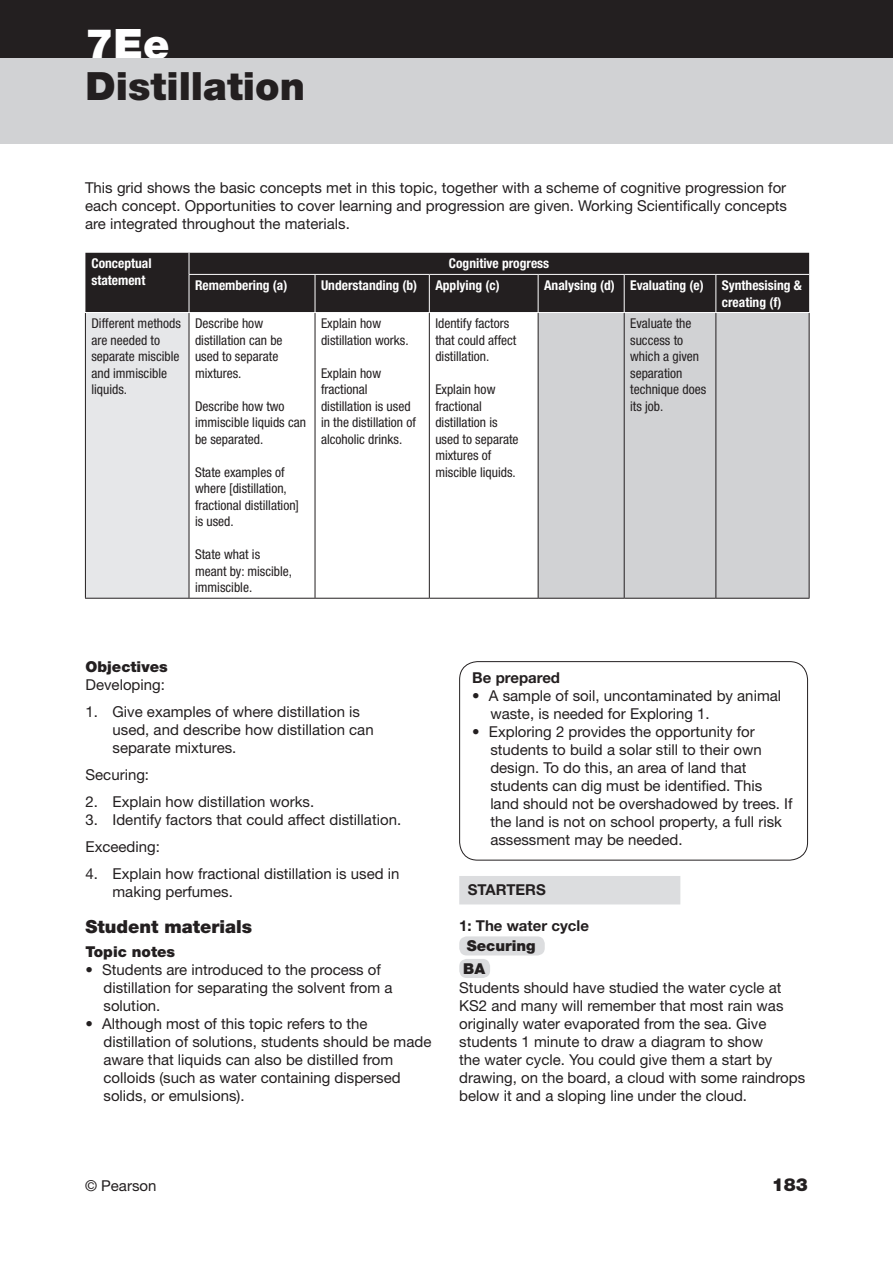
<style>
.page{position:relative;width:893px;height:1263px;background:#fff}
.page>*{position:absolute;margin:0;border:0;box-sizing:border-box;transform-origin:0 0}
.t1{font:900 42px "Helvetica Neue LT Pro";color:#fff}
.t2{font:900 39px "Helvetica Neue LT Pro";color:#231f20}
.t3{font:900 18px "Helvetica Neue LT Pro";color:#231f20}
.t4{font:15px/18px "Helvetica Neue LT Pro";color:#231f20}
.t5{font:700 15px "Helvetica Neue LT Pro";color:#231f20}
.t6{font:900 15px/23.2px "Helvetica Neue LT Pro";color:#231f20}
.t7{font:condensed 13.5px/16.5px "Helvetica Neue LT Pro";color:#231f20}
.t8{font:700 condensed 13.5px/16.5px "Helvetica Neue LT Pro";color:#fff}
</style>
<div class="page">
<div style="left:85px;top:313px;width:104px;height:285px;background:#e6e7e9"></div>
<div style="left:539px;top:313px;width:270px;height:285px;background:#d1d2d4"></div>
<hr style="left:85px;top:313px;width:1px;height:285px;background:#231f20">
<hr style="left:189px;top:313px;width:1px;height:285px;background:#231f20">
<hr style="left:315px;top:313px;width:1px;height:285px;background:#231f20">
<hr style="left:429px;top:313px;width:1px;height:285px;background:#231f20">
<hr style="left:538px;top:313px;width:1px;height:285px;background:#231f20">
<hr style="left:624px;top:313px;width:1px;height:285px;background:#231f20">
<hr style="left:715px;top:313px;width:1px;height:285px;background:#231f20">
<hr style="left:809px;top:313px;width:1px;height:285px;background:#231f20">
<hr style="left:85px;top:598px;width:104px;height:1px;background:#231f20">
<hr style="left:189px;top:598px;width:126px;height:1px;background:#231f20">
<hr style="left:315px;top:598px;width:114px;height:1px;background:#231f20">
<hr style="left:429px;top:598px;width:109px;height:1px;background:#231f20">
<hr style="left:538px;top:598px;width:86px;height:1px;background:#231f20">
<hr style="left:624px;top:598px;width:92px;height:1px;background:#231f20">
<hr style="left:716px;top:598px;width:93px;height:1px;background:#231f20">
<div style="left:85px;top:253px;width:724px;height:59px;background:#231f20"></div>
<hr style="left:189px;top:274px;width:126px;height:1px;background:#fff">
<hr style="left:189px;top:275px;width:1px;height:37px;background:#fff">
<hr style="left:315px;top:274px;width:114px;height:1px;background:#fff">
<hr style="left:315px;top:275px;width:1px;height:37px;background:#fff">
<hr style="left:429px;top:274px;width:109px;height:1px;background:#fff">
<hr style="left:429px;top:275px;width:1px;height:37px;background:#fff">
<hr style="left:538px;top:274px;width:86px;height:1px;background:#fff">
<hr style="left:538px;top:275px;width:1px;height:37px;background:#fff">
<hr style="left:624px;top:274px;width:92px;height:1px;background:#fff">
<hr style="left:624px;top:275px;width:1px;height:37px;background:#fff">
<hr style="left:716px;top:274px;width:93px;height:1px;background:#fff">
<hr style="left:715px;top:275px;width:1px;height:37px;background:#fff">
<div style="left:0;top:0;width:893px;height:59px;background:#231f20"></div>
<div style="left:0;top:58px;width:893px;height:86px;background:#d1d2d4"></div>
<div style="left:459px;top:876px;width:221px;height:28px;background:#dcdddf"></div>
<div style="left:459px;top:936px;width:86px;height:19px;background:#dcdddf;border-radius:8px"></div>
<div style="left:459px;top:959px;width:31px;height:19px;background:#dcdddf;border-radius:8px"></div>
<div style="left:459px;top:661px;width:349px;height:199px;border:1px solid #231f20;border-radius:18px"></div>
<h1 class="t1" style="left:86px;top:18px;width:86px">7Ee</h1>
<h2 class="t2" style="left:86px;top:62px;width:221px">Distillation</h2>
<p class="t4" style="left:85px;top:178px;width:704px;text-align:justify">This grid shows the basic concepts met in this topic, together with a scheme of cognitive progression for each concept. Opportunities to cover learning and progression are given. Working Scientifically concepts are integrated throughout the materials.</p>
<p class="t8" style="left:91px;top:255px;width:62px">Conceptual statement</p>
<p class="t8" style="left:449px;top:255px;width:102px">Cognitive progress</p>
<p class="t8" style="left:195px;top:277px;width:94px">Remembering (a)</p>
<p class="t8" style="left:321px;top:277px;width:98px">Understanding (b)</p>
<p class="t8" style="left:435px;top:277px;width:66px">Applying (c)</p>
<p class="t8" style="left:544px;top:277px;width:161px">Analysing (d) Evaluating (e)</p>
<p class="t8" style="left:722px;top:277px;width:81px">Synthesising &amp; creating (f)</p>
<p class="t7" style="left:91px;top:315px;width:91px">Different methods are needed to separate miscible and immiscible liquids.</p>
<p class="t7" style="left:195px;top:315px;width:89px">Describe how distillation can be used to separate mixtures.</p>
<p class="t7" style="left:195px;top:397px;width:112px">Describe how two immiscible liquids can be separated.</p>
<p class="t7" style="left:195px;top:463px;width:106px">State examples of where [distillation, fractional distillation] is used.</p>
<p class="t7" style="left:195px;top:546px;width:99px">State what is meant by: miscible, immiscible.</p>
<p class="t7" style="left:321px;top:315px;width:89px">Explain how distillation works.</p>
<p class="t7" style="left:321px;top:364px;width:96px">Explain how fractional distillation is used in the distillation of alcoholic drinks.</p>
<p class="t7" style="left:435px;top:315px;width:83px">Identify factors that could affect distillation.</p>
<p class="t7" style="left:435px;top:381px;width:85px">Explain how fractional distillation is used to separate mixtures of miscible liquids.</p>
<p class="t7" style="left:630px;top:315px;width:77px">Evaluate the success to which a given separation technique does its job.</p>
<p class="t6" style="left:86px;top:655px;width:84px">Objectives</p>
<p class="t4" style="left:86px;top:675px;width:81px">Developing:</p>
<p class="t4" style="left:113px;top:702px;width:263px;text-indent:-27px">1. Give examples of where distillation is used, and describe how distillation can separate mixtures.</p>
<p class="t4" style="left:86px;top:765px;width:65px">Securing:</p>
<p class="t4" style="left:86px;top:792px;width:230px">2. Explain how distillation works.</p>
<p class="t4" style="left:86px;top:806px;width:317px;line-height:27px">3. Identify factors that could affect distillation.<br>Exceeding:</p>
<p class="t4" style="left:113px;top:864px;width:288px;text-indent:-27px">4. Explain how fractional distillation is used in making perfumes.</p>
<p class="t3" style="left:86px;top:916px;width:168px">Student materials</p>
<p class="t6" style="left:86px;top:940px;width:91px">Topic notes</p>
<p class="t4" style="left:104px;top:960px;width:290px;text-indent:-18px">• Students are introduced to the process of distillation for separating the solvent from a solution.</p>
<p class="t4" style="left:104px;top:1014px;width:329px;text-indent:-18px">• Although most of this topic refers to the distillation of solutions, students should be made aware that liquids can also be distilled from colloids (such as water containing dispersed solids, or emulsions).</p>
<p class="t5" style="left:472px;top:668px;width:89px">Be prepared</p>
<p class="t4" style="left:490px;top:686px;width:292px;text-indent:-18px">• A sample of soil, uncontaminated by animal waste, is needed for Exploring 1.</p>
<p class="t4" style="left:490px;top:722px;width:304px;text-indent:-18px">• Exploring 2 provides the opportunity for students to build a solar still to their own design. To do this, an area of land that students can dig must be identified. This land should not be overshadowed by trees. If the land is not on school property, a full risk assessment may be needed.</p>
<p class="t5" style="left:468px;top:881px;width:80px">STARTERS</p>
<p class="t5" style="left:459px;top:917px;width:131px">1: The water cycle</p>
<p class="t6" style="left:463px;top:933px;width:74px">Securing<br>BA</p>
<p class="t4" style="left:459px;top:978px;width:347px">Students should have studied the water cycle at KS2 and many will remember that most rain was originally water evaporated from the sea. Give students 1 minute to draw a diagram to show<br>the water cycle. You could give them a start by drawing, on the board, a cloud with some raindrops below it and a sloping line under the cloud.</p>
<p class="t4" style="left:85px;top:1176px;width:73px">© Pearson</p>
<p class="t3" style="left:772px;top:1173px;width:38px">183</p>
</div>
